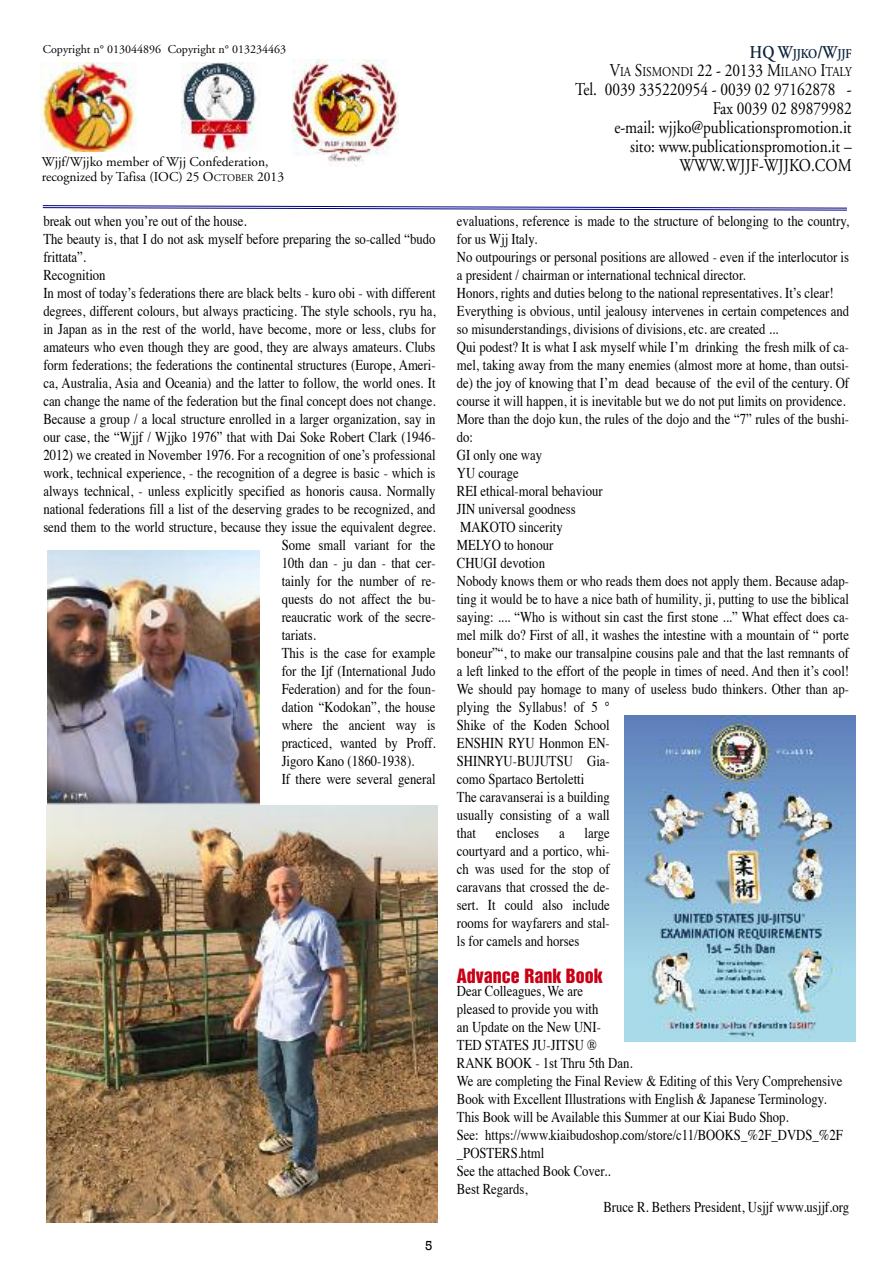
<style>
.page{position:relative;width:893px;height:1263px;background:#fff}
.page>*{position:absolute;margin:0;border:0;box-sizing:border-box;transform-origin:0 0}
.t1{font:18px/18.9px "Adobe Garamond";color:#000;text-align:right;scale:.85 1}
.t2{font:18px "Helvetica Inserat";color:#ca0016}
.t3{font:15px/18px "Times";color:#000;scale:.85 1}
.t4{font:13.5px/14.4px "Adobe Garamond";color:#000}
.t5{font:13.5px/18.9px "Adobe Garamond";color:#000;text-align:right;scale:.85 1}
.t6{font:13.5px "Rockwell";color:#000}
.t7{font:12px "Adobe Garamond";color:#000}
.s1{font-size:10.2px}
.s2{font-weight:600;font-size:18px;color:#0f243e}
.s3{font-weight:600;color:#0f243e}
.s4{font-size:18px}
</style>
<div class="page">
<svg style="left:42px;top:205px;width:805px;height:6px"></svg>
<img style="left:41px;top:62px;width:95px;height:90px">
<img style="left:181px;top:63px;width:76px;height:88px">
<img style="left:293px;top:59px;width:106px;height:108px">
<img style="left:48px;top:551px;width:211px;height:254px">
<img style="left:47px;top:806px;width:390px;height:417px">
<img style="left:625px;top:715px;width:230px;height:326px">
<p class="t7" style="left:43px;top:44px;width:120px">Copyright n° 013044896</p>
<p class="t7" style="left:168px;top:44px;width:120px">Copyright n° 013234463</p>
<p class="t4" style="left:42px;top:156px;width:244px">Wjjf/Wjjko member of Wjj Confederation, recognized by Tafisa (IOC) 25 O<span class="s1">CTOBER</span> 2013</p>
<p class="t3" style="left:43px;top:213px;width:241px">break out when you’re out of the house.</p>
<p class="t3" style="left:43px;top:231px;width:463px">The beauty is, that I do not ask myself before preparing the so-called “budo</p>
<p class="t3" style="left:43px;top:249px;width:52px">frittata”.</p>
<p class="t3" style="left:43px;top:267px;width:75px">Recognition</p>
<p class="t3" style="left:43px;top:285px;width:463px">In most of today’s federations there are black belts - kuro obi - with different</p>
<p class="t3" style="left:43px;top:303px;width:463px">degrees, different colours, but always practicing. The style schools, ryu ha,</p>
<p class="t3" style="left:43px;top:321px;width:463px">in Japan as in the rest of the world, have become, more or less, clubs for</p>
<p class="t3" style="left:43px;top:339px;width:463px">amateurs who even though they are good, they are always amateurs. Clubs</p>
<p class="t3" style="left:43px;top:357px;width:463px">form federations; the federations the continental structures (Europe, Ameri-</p>
<p class="t3" style="left:43px;top:375px;width:463px">ca, Australia, Asia and Oceania) and the latter to follow, the world ones. It</p>
<p class="t3" style="left:43px;top:393px;width:463px">can change the name of the federation but the final concept does not change.</p>
<p class="t3" style="left:43px;top:411px;width:463px">Because a group / a local structure enrolled in a larger organization, say in</p>
<p class="t3" style="left:43px;top:429px;width:463px">our case, the “Wjjf / Wjjko 1976” that with Dai Soke Robert Clark (1946-</p>
<p class="t3" style="left:43px;top:447px;width:463px">2012) we created in November 1976. For a recognition of one’s professional</p>
<p class="t3" style="left:43px;top:465px;width:463px">work, technical experience, - the recognition of a degree is basic - which is</p>
<p class="t3" style="left:43px;top:483px;width:463px">always technical, - unless explicitly specified as honoris causa. Normally</p>
<p class="t3" style="left:43px;top:501px;width:463px">national federations fill a list of the deserving grades to be recognized, and</p>
<p class="t3" style="left:43px;top:519px;width:463px">send them to the world structure, because they issue the equivalent degree.</p>
<p class="t3" style="left:282px;top:537px;width:183px">Some small variant for the</p>
<p class="t3" style="left:282px;top:555px;width:183px">10th dan - ju dan - that cer-</p>
<p class="t3" style="left:282px;top:573px;width:183px">tainly for the number of re-</p>
<p class="t3" style="left:282px;top:591px;width:183px">quests do not affect the bu-</p>
<p class="t3" style="left:282px;top:609px;width:183px">reaucratic work of the secre-</p>
<p class="t3" style="left:282px;top:627px;width:42px">tariats.</p>
<p class="t3" style="left:282px;top:645px;width:183px">This is the case for example</p>
<p class="t3" style="left:282px;top:663px;width:183px">for the Ijf (International Judo</p>
<p class="t3" style="left:282px;top:681px;width:183px">Federation) and for the foun-</p>
<p class="t3" style="left:282px;top:699px;width:183px">dation “Kodokan”, the house</p>
<p class="t3" style="left:282px;top:717px;width:183px">where the ancient way is</p>
<p class="t3" style="left:282px;top:735px;width:183px">practiced, wanted by Proff.</p>
<p class="t3" style="left:282px;top:753px;width:158px">Jigoro Kano (1860-1938).</p>
<p class="t3" style="left:282px;top:771px;width:183px">If there were several general</p>
<p class="t6" style="left:425px;top:1237px;width:9px">5</p>
<p class="t5" style="left:610px;top:45px;width:286px"><span class="s2">HQ W</span><span class="s3">JJKO</span><span class="s2">/W</span><span class="s3">JJF<br></span><span class="s4">V</span>IA <span class="s4">S</span>ISMONDI <span class="s4">22 - 20133 M</span>ILANO <span class="s4">I</span>TALY</p>
<p class="t1" style="left:575px;top:82px;width:327px">Tel. 0039 335220954 - 0039 02 97162878 -<br>Fax 0039 02 89879982<br>e-mail: wjjko@publicationspromotion.it<br>sito: www.publicationspromotion.it –<br>WWW.WJJF-WJJKO.COM</p>
<p class="t3" style="left:457px;top:213px;width:463px">evaluations, reference is made to the structure of belonging to the country, for us Wjj Italy.<br>No outpourings or personal positions are allowed - even if the interlocutor is a president / chairman or international technical director.<br>Honors, rights and duties belong to the national representatives. It’s clear!<br>Everything is obvious, until jealousy intervenes in certain competences and so misunderstandings, divisions of divisions, etc. are created ...<br>Qui podest? It is what I ask myself while I’m drinking the fresh milk of ca&shy;mel, taking away from the many enemies (almost more at home, than outsi&shy;de) the joy of knowing that I’m dead because of the evil of the century. Of course it will happen, it is inevitable but we do not put limits on providence.<br>More than the dojo kun, the rules of the dojo and the “7” rules of the bushi&shy;do:<br>GI only one way<br>YU courage<br>REI ethical-moral behaviour<br>JIN universal goodness<br>MAKOTO sincerity<br>MELYO to honour<br>CHUGI devotion<br>Nobody knows them or who reads them does not apply them. Because adap&shy;ting it would be to have a nice bath of humility, ji, putting to use the biblical saying: .... “Who is without sin cast the first stone ...” What effect does ca&shy;mel milk do? First of all, it washes the intestine with a mountain of “ porte boneur”“, to make our transalpine cousins pale and that the last remnants of a left linked to the effort of the people in times of need. And then it’s cool!<br>We should pay homage to many of useless budo thinkers. Other than ap&shy;plying the Syllabus! of 5 °<br>Shike of the Koden School<br>ENSHIN RYU Honmon EN-<br>SHINRYU-BUJUTSU Gia-<br>como Spartaco Bertoletti<br>The caravanserai is a building<br>usually consisting of a wall<br>that</p>
<p class="t3" style="left:457px;top:825px;width:181px;text-align:justify;text-indent:128px">large courtyard and a portico, whi&shy;ch was used for the stop of caravans that crossed the de&shy;sert. It could also include rooms for wayfarers and stal&shy;ls for camels and horses</p>
<p class="t2" style="left:457px;top:969px;width:148px">Advance Rank Book</p>
<p class="t3" style="left:457px;top:983px;width:150px">Dear Colleagues, We are</p>
<p class="t3" style="left:457px;top:1001px;width:168px">pleased to provide you with</p>
<p class="t3" style="left:457px;top:1019px;width:171px">an Update on the New UNI-</p>
<p class="t3" style="left:457px;top:1037px;width:166px">TED STATES JU-JITSU ®</p>
<p class="t3" style="left:457px;top:1055px;width:208px">RANK BOOK - 1st Thru 5th Dan.</p>
<p class="t3" style="left:457px;top:1073px;width:455px">We are completing the Final Review &amp; Editing of this Very Comprehensive</p>
<p class="t3" style="left:457px;top:1091px;width:436px">Book with Excellent Illustrations with English &amp; Japanese Terminology.</p>
<p class="t3" style="left:457px;top:1109px;width:392px">This Book will be Available this Summer at our Kiai Budo Shop.</p>
<p class="t3" style="left:457px;top:1127px;width:456px">See: https://www.kiaibudoshop.com/store/c11/BOOKS_%2F_DVDS_%2F</p>
<p class="t3" style="left:457px;top:1145px;width:104px">_POSTERS.html</p>
<p class="t3" style="left:457px;top:1163px;width:182px">See the attached Book Cover..</p>
<p class="t3" style="left:457px;top:1181px;width:85px">Best Regards,</p>
<p class="t3" style="left:603px;top:1199px;width:291px">Bruce R. Bethers President, Usjjf www.usjjf.org</p>
<p class="t3" style="left:496px;top:825px;width:52px">encloses</p>
<p class="t3" style="left:559px;top:825px;width:8px">a</p>
</div>
